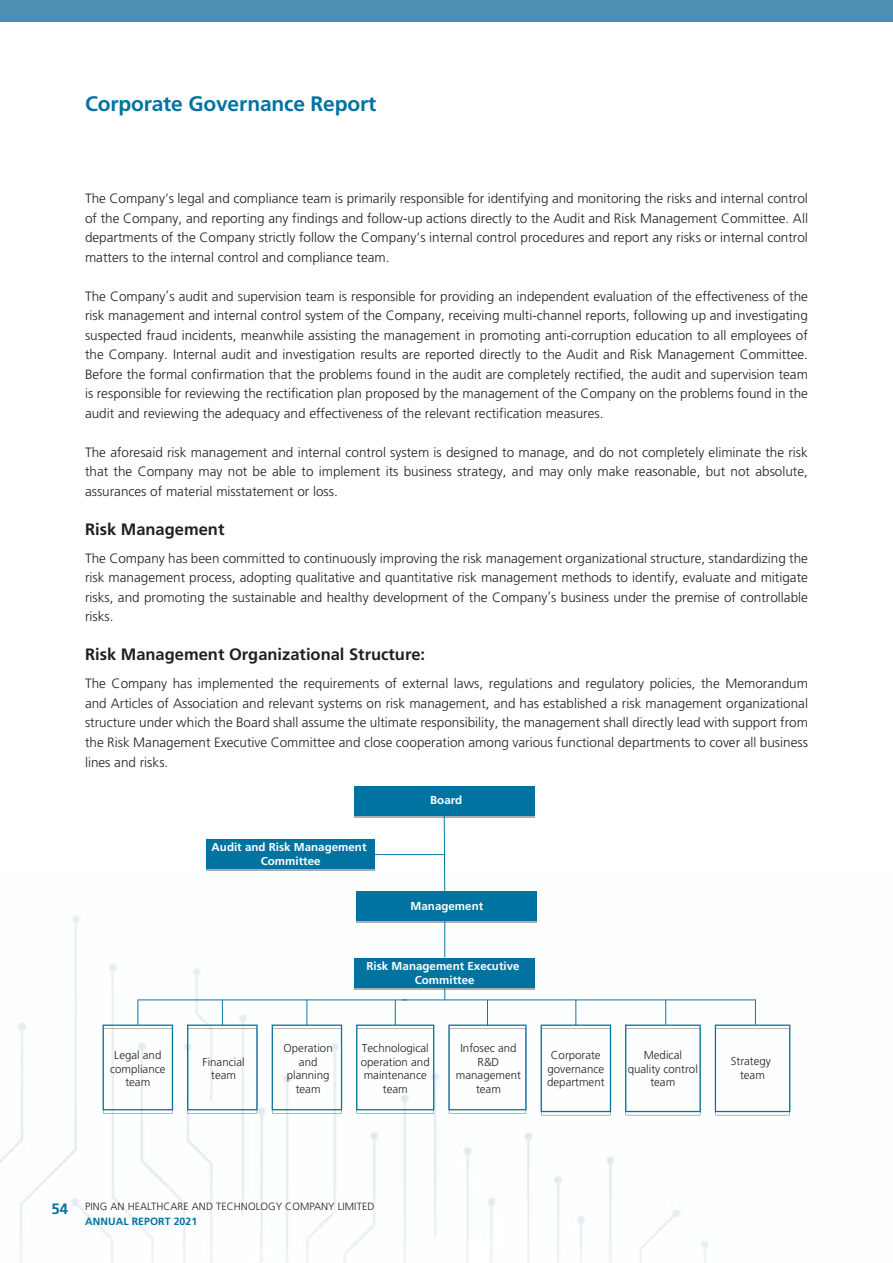
<style>
.page{position:relative;width:893px;height:1263px;background:#fff}
.page>*{position:absolute;margin:0;border:0;box-sizing:border-box;transform-origin:0 0}
.t1{font:700 21px "Frutiger LT Std";letter-spacing:-.01em;color:#0073a1}
.t2{font:700 16.5px "Frutiger LT Std";color:#231f20}
.t3{font:700 15px "Frutiger LT Std";color:#0073a1}
.t4{font:300 13.5px/19.5px "Frutiger LT Std";color:#231f20;text-align:justify}
.t5{font:300 11.55px/13.8px "Frutiger LT Std";color:#231f20;text-align:center}
.t6{font:700 11.55px/13.8px "Frutiger LT Std";color:#fff;text-align:center}
.t7{font:300 10.5px "Frutiger LT Std";letter-spacing:.01em;color:#231f20}
.t8{font:700 10.5px "Frutiger LT Std";letter-spacing:.01em;color:#0073a1}
</style>
<div class="page">
<img style="left:0;top:867px;width:791px;height:396px">
<div style="left:0;top:0;width:893px;height:21px;background:#4d8eb5"></div>
<div style="left:357px;top:893px;width:180px;height:29px;background:#0073a1"></div>
<div style="left:357px;top:891px;width:180px;height:29px;background:#0073a1"></div>
<div style="left:207px;top:841px;width:168px;height:29px;background:#0073a1"></div>
<div style="left:207px;top:839px;width:168px;height:29px;background:#0073a1"></div>
<hr style="left:444px;top:919px;width:1px;height:38px;background:#0073a1">
<div style="left:354px;top:788px;width:181px;height:29px;background:#0073a1"></div>
<div style="left:354px;top:786px;width:181px;height:29px;background:#0073a1"></div>
<svg style="left:354px;top:987px;width:181px;height:3px"></svg>
<div style="left:354px;top:958px;width:181px;height:29px;background:#0073a1"></div>
<svg style="left:444px;top:816px;width:1px;height:75px"></svg>
<hr style="left:402px;top:999px;width:354px;height:1px;background:#0073a1">
<hr style="left:373px;top:854px;width:72px;height:1px;background:#0073a1">
<svg style="left:103px;top:999px;width:331px;height:114px"></svg>
<svg style="left:444px;top:987px;width:83px;height:126px"></svg>
<svg style="left:541px;top:999px;width:70px;height:116px"></svg>
<svg style="left:625px;top:999px;width:76px;height:116px"></svg>
<svg style="left:715px;top:999px;width:75px;height:116px"></svg>
<h1 class="t1" style="left:85px;top:91px;width:293px">Corporate Governance Report</h1>
<p class="t4" style="left:85px;top:190px;width:724px">The Company’s legal and compliance team is primarily responsible for identifying and monitoring the risks and internal control of the Company, and reporting any findings and follow-up actions directly to the Audit and Risk Management Committee. All departments of the Company strictly follow the Company’s internal control procedures and report any risks or internal control matters to the internal control and compliance team.</p>
<p class="t4" style="left:85px;top:288px;width:724px">The Company’s audit and supervision team is responsible for providing an independent evaluation of the effectiveness of the risk management and internal control system of the Company, receiving multi-channel reports, following up and investigating suspected fraud incidents, meanwhile assisting the management in promoting anti-corruption education to all employees of the Company. Internal audit and investigation results are reported directly to the Audit and Risk Management Committee.<br>Before the formal confirmation that the problems found in the audit are completely rectified, the audit and supervision team is responsible for reviewing the rectification plan proposed by the management of the Company on the problems found in the audit and reviewing the adequacy and effectiveness of the relevant rectification measures.</p>
<p class="t4" style="left:85px;top:444px;width:724px">The aforesaid risk management and internal control system is designed to manage, and do not completely eliminate the risk that the Company may not be able to implement its business strategy, and may only make reasonable, but not absolute, assurances of material misstatement or loss.</p>
<p class="t2" style="left:85px;top:519px;width:141px">Risk Management</p>
<p class="t4" style="left:85px;top:550px;width:724px">The Company has been committed to continuously improving the risk management organizational structure, standardizing the risk management process, adopting qualitative and quantitative risk management methods to identify, evaluate and mitigate risks, and promoting the sustainable and healthy development of the Company’s business under the premise of controllable risks.</p>
<p class="t2" style="left:85px;top:645px;width:342px">Risk Management Organizational Structure:</p>
<p class="t4" style="left:85px;top:675px;width:724px">The Company has implemented the requirements of external laws, regulations and regulatory policies, the Memorandum and Articles of Association and relevant systems on risk management, and has established a risk management organizational structure under which the Board shall assume the ultimate responsibility, the management shall directly lead with support from the Risk Management Executive Committee and close cooperation among various functional departments to cover all business lines and risks.</p>
<p class="t6" style="left:212px;top:840px;width:156px">Audit and Risk Management<br>Committee</p>
<p class="t6" style="left:430px;top:793px;width:34px">Board</p>
<p class="t6" style="left:411px;top:899px;width:74px">Management</p>
<p class="t5" style="left:110px;top:1049px;width:57px">Legal and compliance team</p>
<p class="t5" style="left:203px;top:1056px;width:44px">Financial team</p>
<p class="t6" style="left:367px;top:959px;width:155px">Risk Management Executive<br>Committee</p>
<p class="t5" style="left:284px;top:1042px;width:51px">Operation and planning team</p>
<p class="t5" style="left:361px;top:1042px;width:70px">Technological operation and maintenance team</p>
<p class="t5" style="left:456px;top:1042px;width:67px">Infosec and<br>R&amp;D management team</p>
<p class="t5" style="left:547px;top:1049px;width:59px">Corporate governance department</p>
<p class="t5" style="left:628px;top:1049px;width:72px">Medical quality control team</p>
<p class="t5" style="left:731px;top:1055px;width:42px">Strategy team</p>
<p class="t3" style="left:51px;top:1199px;width:18px">54</p>
<p class="t7" style="left:85px;top:1200px;width:291px">PING AN HEALTHCARE AND TECHNOLOGY COMPANY LIMITED</p>
<p class="t8" style="left:85px;top:1215px;width:114px">ANNUAL REPORT 2021</p>
</div>
